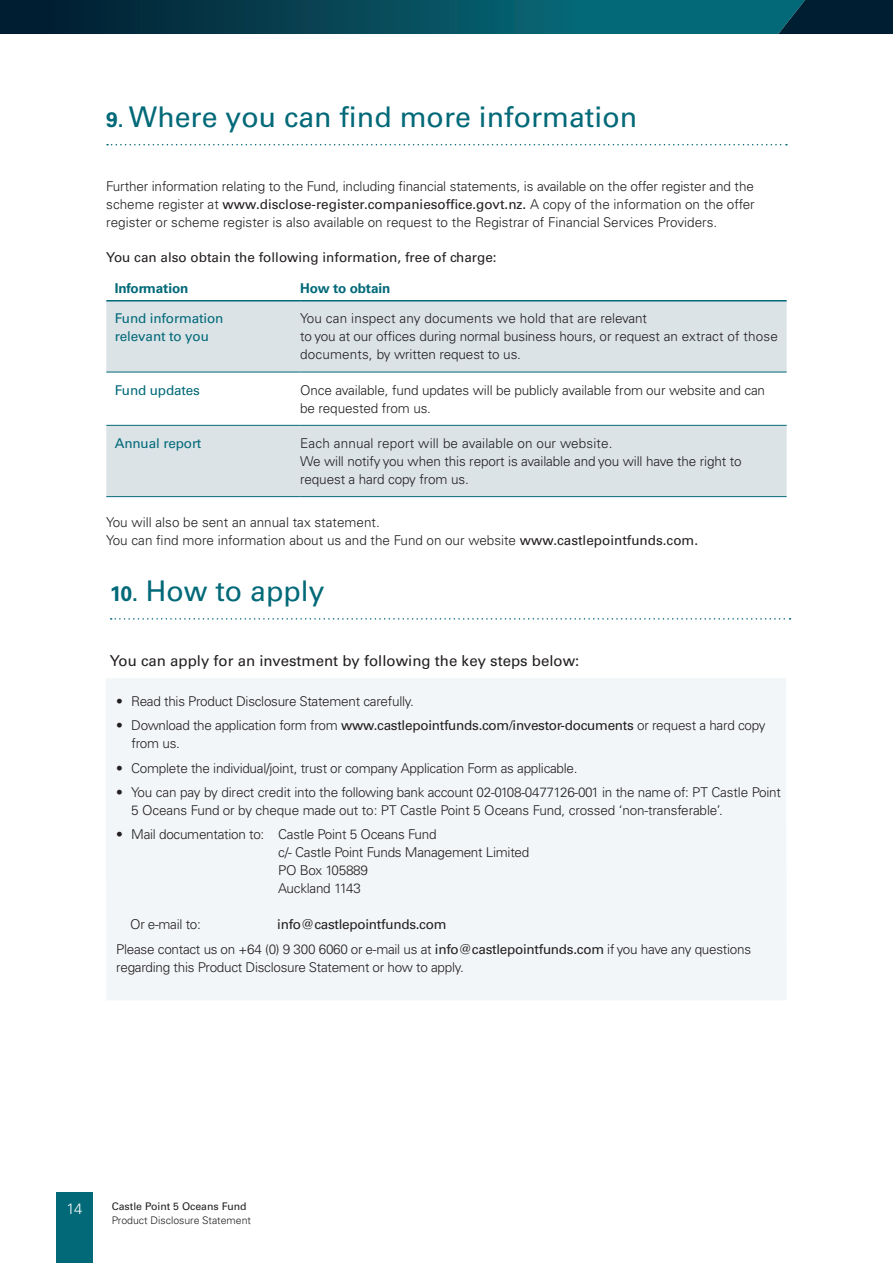
<style>
.page{position:relative;width:893px;height:1263px;background:#fff}
.page>*{position:absolute;margin:0;border:0;box-sizing:border-box;transform-origin:0 0}
.Page_headlines{font:28.5px "Univers LT Std";color:#026978}
.t1{font:15px "Univers LT Std";color:#231f20}
.t2{font:300 15px "Univers LT Pro 45";color:#fff}
.t3{font:300 13.5px/18px "Univers LT Pro 45";letter-spacing:-.01em;color:#231f20}
.t4{font:13.5px "Univers LT Std";color:#231f20}
.t5{font:13.5px/18px "Univers LT Std";letter-spacing:-.01em;color:#026978}
.t6{font:13.5px "Univers LT Std";letter-spacing:-.02em;color:#231f20}
.t7{font:700 13.5px "Univers LT Pro 65";letter-spacing:-.01em;color:#026978}
.t8{font:300 10.5px "Univers LT Pro 45";color:#231f20}
.t9{font:10.5px "Univers LT Std";color:#231f20}
.s1{font-family:"Univers LT Pro 65";font-weight:700;font-size:21px}
.s2{font-family:"Univers LT Std";font-weight:400}
</style>
<div class="page">
<div style="left:106px;top:679px;width:680px;height:321px;background:#f3f6f8"></div>
<svg style="left:107px;top:144px;width:680px;height:1px"></svg>
<svg style="left:111px;top:618px;width:679px;height:2px"></svg>
<div style="left:106px;top:301px;width:681px;height:195px;background:#dbe3e7"></div>
<svg style="left:106px;top:373px;width:681px;height:52px"></svg>
<hr style="left:106px;top:372px;width:194px;height:1px;background:#026978">
<hr style="left:300px;top:372px;width:487px;height:1px;background:#026978">
<hr style="left:106px;top:425px;width:194px;height:1px;background:#026978">
<hr style="left:300px;top:425px;width:487px;height:1px;background:#026978">
<hr style="left:106px;top:496px;width:194px;height:1px;background:#026978">
<hr style="left:300px;top:496px;width:487px;height:1px;background:#026978">
<hr style="left:106px;top:300px;width:194px;height:1px;background:#026978">
<hr style="left:300px;top:300px;width:487px;height:1px;background:#026978">
<div style="left:57px;top:1192px;width:36px;height:71px;background:#026978"></div>
<svg style="left:0;top:0;width:893px;height:34px;background:#044556"></svg>
<p class="Page_headlines" style="left:106px;top:100px;width:532px"><span class="s1">9.</span> Where you can find more information</p>
<p class="t3" style="left:106px;top:177px;width:650px;text-align:justify">Further information relating to the Fund, including financial statements, is available on the offer register and the scheme register at <span class="s2">www.disclose-register.companiesoffice.govt.nz.</span> A copy of the information on the offer register or scheme register is also available on request to the Registrar of Financial Services Providers.</p>
<p class="t4" style="left:106px;top:249px;width:392px">You can also obtain the following information, free of charge:</p>
<p class="t7" style="left:115px;top:280px;width:75px">Information</p>
<p class="t7" style="left:300px;top:280px;width:92px">How to obtain</p>
<p class="t5" style="left:115px;top:310px;width:110px">Fund information relevant to you</p>
<p class="t3" style="left:300px;top:309px;width:479px">You can inspect any documents we hold that are relevant<br>to you at our offices during normal business hours, or request an extract of those documents, by written request to us.</p>
<p class="t5" style="left:115px;top:381px;width:87px">Fund updates</p>
<p class="t3" style="left:300px;top:381px;width:466px">Once available, fund updates will be publicly available from our website and can be requested from us.</p>
<p class="t5" style="left:115px;top:434px;width:88px">Annual report</p>
<p class="t3" style="left:300px;top:434px;width:443px">Each annual report will be available on our website.<br>We will notify you when this report is available and you will have the right to request a hard copy from us.</p>
<p class="t3" style="left:106px;top:513px;width:275px">You will also be sent an annual tax statement.</p>
<p class="t3" style="left:106px;top:531px;width:593px">You can find more information about us and the Fund on our website <span class="s2">www.castlepointfunds.com.</span></p>
<p class="Page_headlines" style="left:110px;top:574px;width:216px"><span class="s1">10.</span> How to apply</p>
<p class="t1" style="left:110px;top:651px;width:471px">You can apply for an investment by following the key steps below:</p>
<p class="t3" style="left:116px;top:692px;width:299px">• Read this Product Disclosure Statement carefully.</p>
<p class="t3" style="left:116px;top:716px;width:651px">• Download the application form from <span class="s2">www.castlepointfunds.com/investor-documents</span> or request a hard copy</p>
<p class="t3" style="left:132px;top:734px;width:50px">from us.</p>
<p class="t3" style="left:116px;top:759px;width:463px">• Complete the individual/joint, trust or company Application Form as applicable.</p>
<p class="t3" style="left:131px;top:783px;width:651px;text-indent:-15px">• You can pay by direct credit into the following bank account 02-0108-0477126-001 in the name of: PT Castle Point<br>5 Oceans Fund or by cheque made out to: PT Castle Point 5 Oceans Fund, crossed ‘non-transferable’.</p>
<p class="t3" style="left:278px;top:825px;width:253px;text-indent:-162px">• Mail documentation to: Castle Point 5 Oceans Fund<br>c/- Castle Point Funds Management Limited<br>PO Box 105889<br>Auckland 1143</p>
<p class="t3" style="left:130px;top:915px;width:72px">Or e-mail to:</p>
<p class="t6" style="left:277px;top:916px;width:171px">info@castlepointfunds.com</p>
<p class="t3" style="left:116px;top:940px;width:636px">Please contact us on +64 (0) 9 300 6060 or e-mail us at <span class="s2">info@castlepointfunds.com</span> if you have any questions regarding this Product Disclosure Statement or how to apply.</p>
<p class="t2" style="left:67px;top:1199px;width:17px">14</p>
<p class="t9" style="left:112px;top:1200px;width:136px">Castle Point 5 Oceans Fund</p>
<p class="t8" style="left:112px;top:1214px;width:141px">Product Disclosure Statement</p>
</div>
